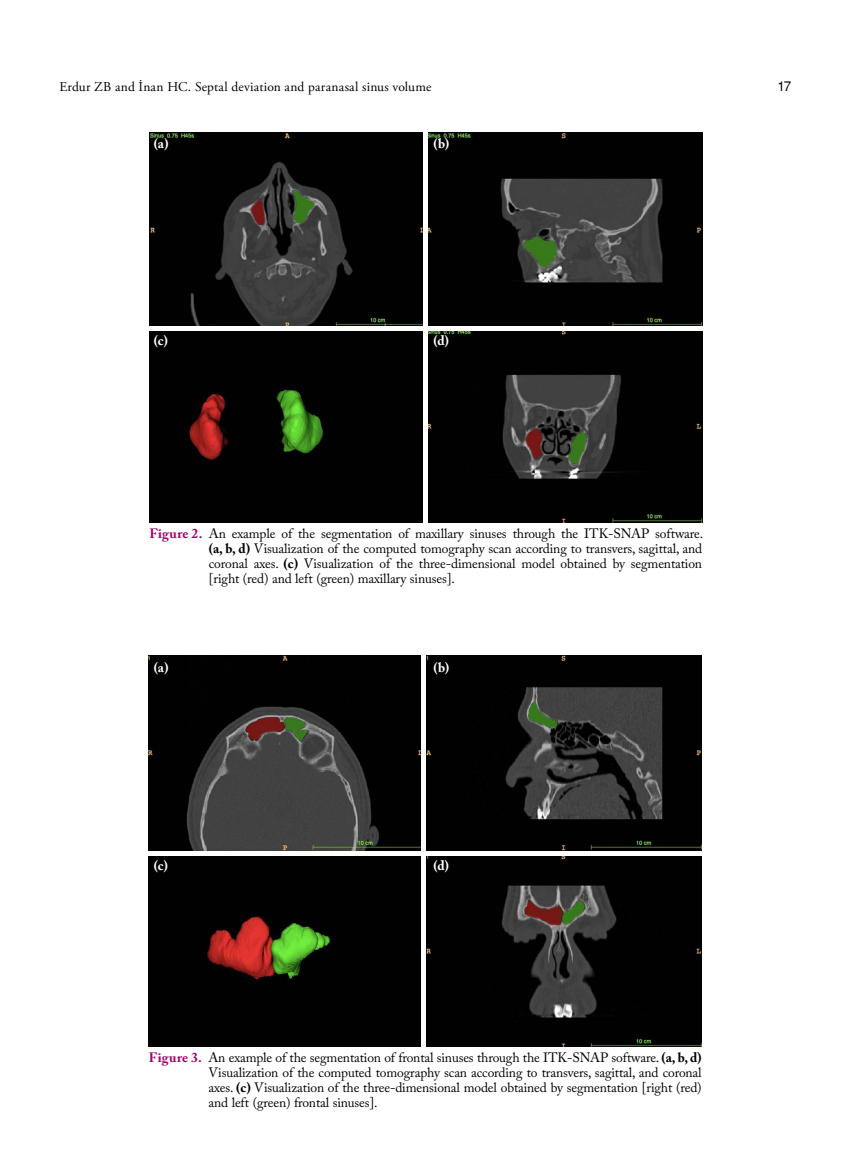
<style>
.page{position:relative;width:859px;height:1170px;background:#fff}
.page>*{position:absolute;margin:0;border:0;box-sizing:border-box;transform-origin:0 0}
.t1{font:13.5px/15px "Adobe Caslon Pro";letter-spacing:-.01em;color:#000;text-align:justify}
.t2{font:13.5px "Adobe Garamond Pro";letter-spacing:.015em;color:#000}
.t3{font:700 13.5px "Adobe Caslon Pro";color:#fff}
.t4{font:13.5px "Helvetica Normal Tr";color:#000}
.s1{font-weight:700;color:#a70069}
.s2{font-weight:700}
</style>
<div class="page">
<img style="left:149px;top:133px;width:553px;height:389px">
<div style="left:423px;top:132px;width:5px;height:391px;background:#fff"></div>
<div style="left:148px;top:326px;width:554px;height:5px;background:#fff"></div>
<img style="left:149px;top:656px;width:553px;height:390px">
<div style="left:421px;top:655px;width:5px;height:391px;background:#fff"></div>
<hr style="left:148px;top:851px;width:554px;height:4px;background:#fff">
<p class="t2" style="left:60px;top:78px;width:373px">Erdur ZB and İnan HC. Septal deviation and paranasal sinus volume</p>
<p class="t4" style="left:777px;top:78px;width:15px">17</p>
<p class="t3" style="left:154px;top:135px;width:16px">(a)</p>
<p class="t3" style="left:154px;top:333px;width:16px">(c)</p>
<p class="t3" style="left:433px;top:135px;width:17px">(b)</p>
<p class="t3" style="left:433px;top:333px;width:17px">(d)</p>
<p class="t1" style="left:209px;top:525px;width:496px;text-indent:-60px"><span class="s1">Figure 2.</span> An example of the segmentation of maxillary sinuses through the ITK-SNAP software. <span class="s2">(a, b, d)</span> Visualization of the computed tomography scan according to transvers, sagittal, and coronal axes. <span class="s2">(c)</span> Visualization of the three-dimensional model obtained by segmentation [right (red) and left (green) maxillary sinuses].</p>
<p class="t3" style="left:154px;top:660px;width:16px">(a)</p>
<p class="t3" style="left:154px;top:857px;width:16px">(c)</p>
<p class="t3" style="left:433px;top:660px;width:17px">(b)</p>
<p class="t3" style="left:433px;top:857px;width:17px">(d)</p>
<p class="t1" style="left:208px;top:1049px;width:495px;text-indent:-60px"><span class="s1">Figure 3.</span> An example of the segmentation of frontal sinuses through the ITK-SNAP software. <span class="s2">(a, b, d)<br></span>Visualization of the computed tomography scan according to transvers, sagittal, and coronal axes. <span class="s2">(c)</span> Visualization of the three-dimensional model obtained by segmentation [right (red) and left (green) frontal sinuses].</p>
</div>
